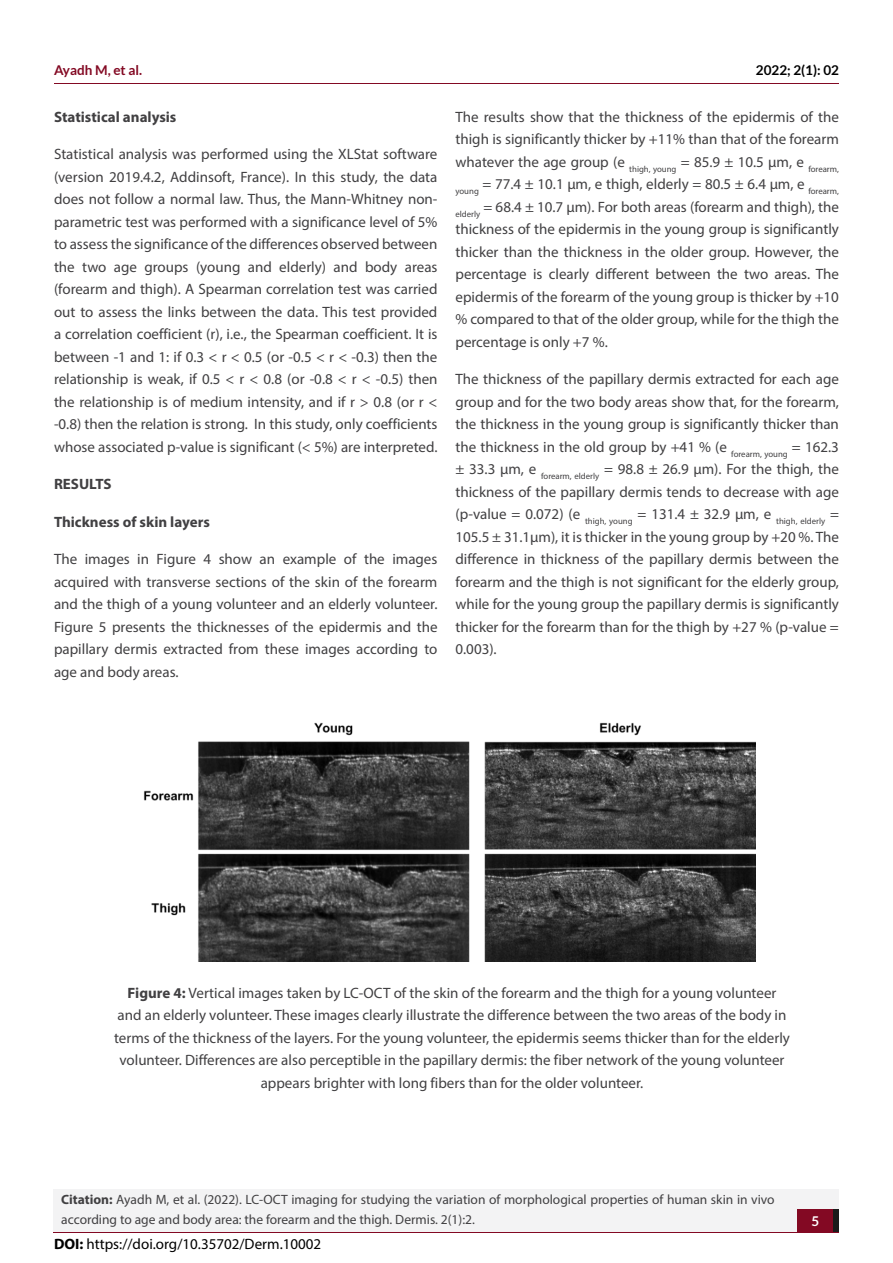
<style>
.page{position:relative;width:893px;height:1263px;background:#fff}
.page>*{position:absolute;margin:0;border:0;box-sizing:border-box;transform-origin:0 0}
.t1{font:15px/22.5px "Myriad Pro";color:#414042;text-align:justify}
.t2{font:700 15px "Myriad Pro";color:#414042}
.t3{font:15px "Myriad Pro";color:#000}
.t4{font:13.5px/20.2px "Myriad Pro";color:#414042}
.t5{font:700 13.5px "Lato";color:#830923}
.t6{font:700 13.5px "Lato";color:#000}
.t7{font:700 13.5px "Lato";color:#fff}
.s1{font-weight:700}
</style>
<div class="page">
<hr style="left:54px;top:84px;width:785px;height:1px;background:#830923">
<div style="left:54px;top:1211px;width:785px;height:22px;background:#f3f3f4"></div>
<div style="left:54px;top:1188px;width:785px;height:43px;background:#f3f3f4"></div>
<div style="left:798px;top:1209px;width:41px;height:22px;background:#1b1b1b"></div>
<div style="left:798px;top:1209px;width:35px;height:22px;background:#830923"></div>
<img style="left:143px;top:722px;width:613px;height:239px">
<p class="t5" style="left:54px;top:62px;width:90px">Ayadh M, et al.</p>
<p class="t6" style="left:756px;top:62px;width:85px">2022; 2(1): 02</p>
<p class="t2" style="left:54px;top:107px;width:124px">Statistical analysis</p>
<p class="t1" style="left:54px;top:143px;width:385px">Statistical analysis was performed using the XLStat software (version 2019.4.2, Addinsoft, France). In this study, the data does not follow a normal law. Thus, the Mann-Whitney non&shy;parametric test was performed with a significance level of 5% to assess the significance of the differences observed between the two age groups (young and elderly) and body areas (forearm and thigh). A Spearman correlation test was carried out to assess the links between the data. This test provided a correlation coefficient (r), i.e., the Spearman coefficient. It is between -1 and 1: if 0.3 &lt; r &lt; 0.5 (or -0.5 &lt; r &lt; -0.3) then the relationship is weak, if 0.5 &lt; r &lt; 0.8 (or -0.8 &lt; r &lt; -0.5) then the relationship is of medium intensity, and if r &gt; 0.8 (or r &lt; -0.8) then the relation is strong. In this study, only coefficients whose associated p-value is significant (&lt; 5%) are interpreted.</p>
<p class="t2" style="left:54px;top:474px;width:59px">RESULTS</p>
<p class="t2" style="left:54px;top:512px;width:157px">Thickness of skin layers</p>
<p class="t1" style="left:54px;top:548px;width:385px">The images in Figure 4 show an example of the images acquired with transverse sections of the skin of the forearm and the thigh of a young volunteer and an elderly volunteer.<br>Figure 5 presents the thicknesses of the epidermis and the papillary dermis extracted from these images according to age and body areas.</p>
<p class="t1" style="left:455px;top:105px;width:385px">The results show that the thickness of the epidermis of the thigh is significantly thicker by +11% than that of the forearm whatever the age group (e <sub>thigh,</sub> <sub>young</sub> = 85.9 ± 10.5 μm, e <sub>forearm, young</sub> = 77.4 ± 10.1 μm, e thigh, elderly = 80.5 ± 6.4 μm, e <sub>forearm, elderly</sub> = 68.4 ± 10.7 μm). For both areas (forearm and thigh), the thickness of the epidermis in the young group is significantly thicker than the thickness in the older group. However, the percentage is clearly different between the two areas. The epidermis of the forearm of the young group is thicker by +10 % compared to that of the older group, while for the thigh the percentage is only +7 %.</p>
<p class="t1" style="left:455px;top:368px;width:385px">The thickness of the papillary dermis extracted for each age group and for the two body areas show that, for the forearm, the thickness in the young group is significantly thicker than the thickness in the old group by +41 % (e <sub>forearm,</sub> <sub>young</sub> = 162.3 ± 33.3 μm, e <sub>forearm,</sub> <sub>elderly</sub> = 98.8 ± 26.9 μm). For the thigh, the thickness of the papillary dermis tends to decrease with age (p-value = 0.072) (e <sub>thigh,</sub> <sub>young</sub> = 131.4 ± 32.9 μm, e <sub>thigh,</sub> <sub>elderly</sub> = 105.5 ± 31.1μm), it is thicker in the young group by +20 %. The difference in thickness of the papillary dermis between the forearm and the thigh is not significant for the elderly group, while for the young group the papillary dermis is significantly thicker for the forearm than for the thigh by +27 % (p-value = 0.003).</p>
<p class="t1" style="left:114px;top:981px;width:677px;text-align:center"><span class="s1">Figure 4:</span> Vertical images taken by LC-OCT of the skin of the forearm and the thigh for a young volunteer and an elderly volunteer. These images clearly illustrate the difference between the two areas of the body in terms of the thickness of the layers. For the young volunteer, the epidermis seems thicker than for the elderly volunteer. Differences are also perceptible in the papillary dermis: the fiber network of the young volunteer appears brighter with long fibers than for the older volunteer.</p>
<p class="t4" style="left:61px;top:1189px;width:715px"><span class="s1">Citation:</span> Ayadh M, et al. (2022). LC-OCT imaging for studying the variation of morphological properties of human skin in vivo according to age and body area: the forearm and the thigh. Dermis. 2(1):2.</p>
<p class="t3" style="left:54px;top:1235px;width:269px"><span class="s1">DOI:</span> https://doi.org/10.35702/Derm.10002</p>
<p class="t7" style="left:811px;top:1213px;width:9px">5</p>
</div>
